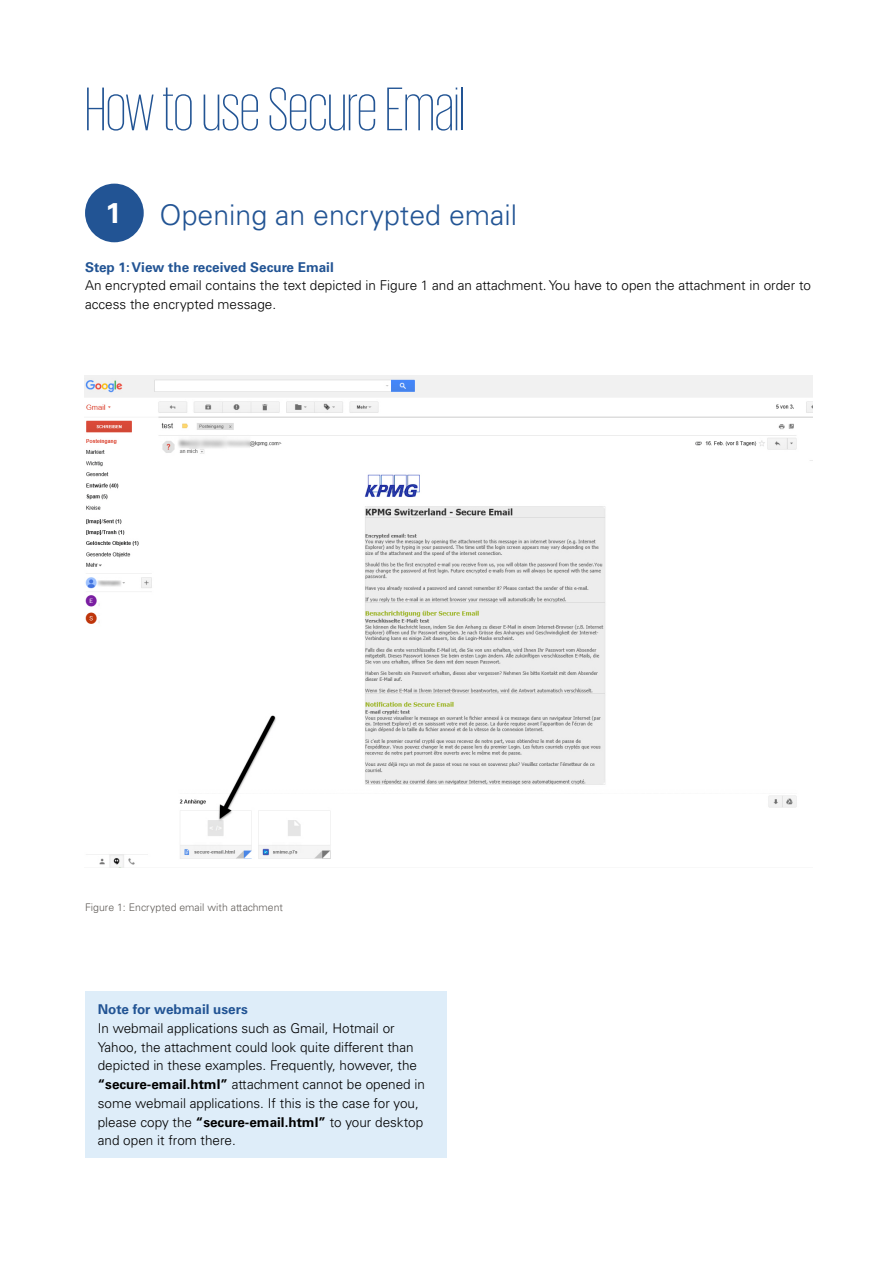
<style>
.page{position:relative;width:893px;height:1263px;background:#fff}
.page>*{position:absolute;margin:0;border:0;box-sizing:border-box;transform-origin:0 0}
.t1{font:200 63px "KPMG";color:#225494}
.t2{font:300 28.5px "Univers LT Std";color:#225494}
.t3{font:700 28.5px "Univers LT Std";color:#fff}
.t4{font:300 13.5px/18.8px "Univers LT Std";color:#000}
.t5{font:700 13.5px "Univers LT Std";color:#225494}
.t6{font:300 10.5px "Univers LT Std";color:#5f5b57}
.s1{font-weight:700}
</style>
<div class="page">
<img style="left:85px;top:375px;width:728px;height:492px">
<div style="left:85px;top:184px;width:59px;height:58px;background:#225494;border-radius:50%"></div>
<div style="left:85px;top:992px;width:361px;height:166px;background:#deedf9"></div>
<h1 class="t1" style="left:85px;top:79px;width:381px">How to use Secure Email</h1>
<h2 class="t3" style="left:106px;top:197px;width:17px">1</h2>
<h2 class="t2" style="left:160px;top:197px;width:359px">Opening an encrypted email</h2>
<p class="t5" style="left:85px;top:259px;width:250px">Step 1: View the received Secure Email</p>
<p class="t4" style="left:85px;top:276px;width:727px">An encrypted email contains the text depicted in Figure 1 and an attachment. You have to open the attachment in order to access the encrypted message.</p>
<p class="t6" style="left:85px;top:901px;width:199px">Figure 1: Encrypted email with attachment</p>
<p class="t5" style="left:98px;top:1001px;width:151px">Note for webmail users</p>
<p class="t4" style="left:98px;top:1019px;width:329px">In webmail applications such as Gmail, Hotmail or Yahoo, the attachment could look quite different than depicted in these examples. Frequently, however, the <span class="s1">“secure-email.html”</span> attachment cannot be opened in some webmail applications. If this is the case for you, please copy the <span class="s1">“secure-email.html”</span> to your desktop and open it from there.</p>
</div>
